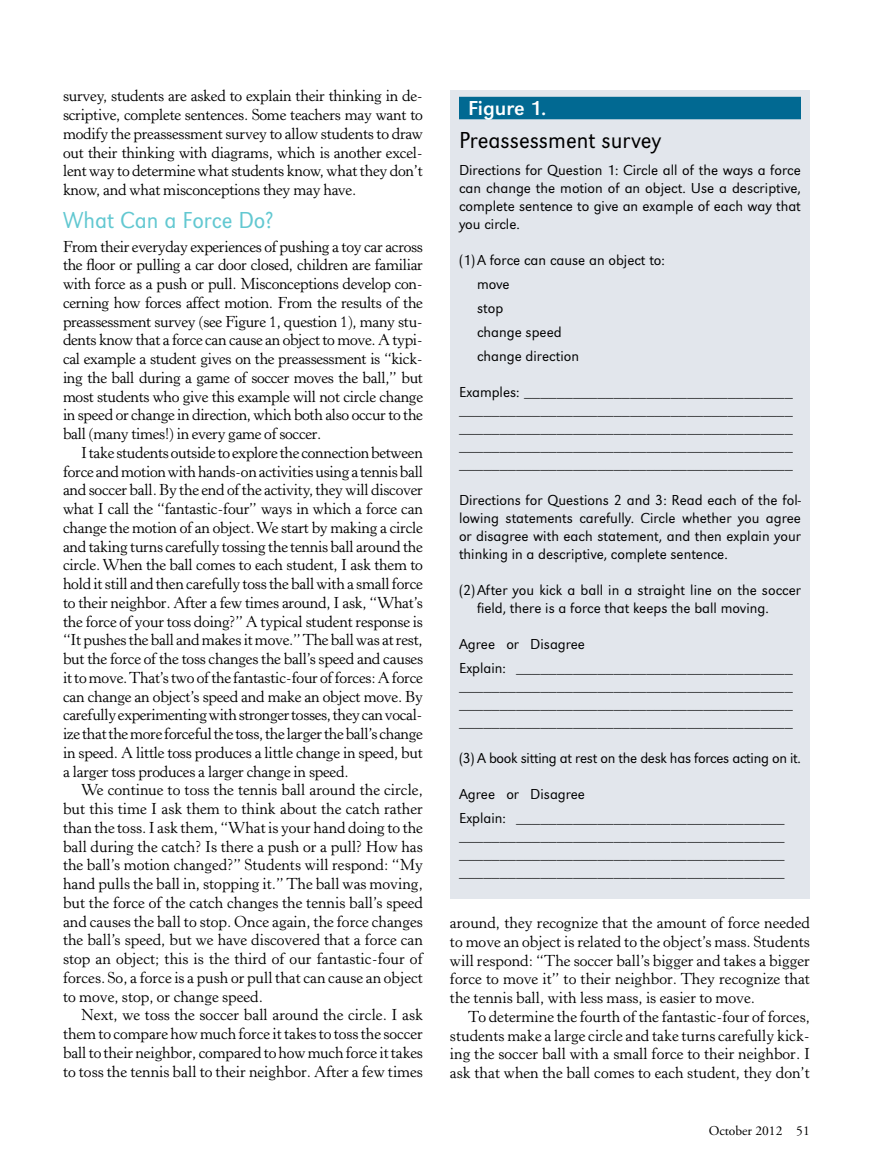
<style>
.page{position:relative;width:891px;height:1175px;background:#fff}
.page>*{position:absolute;margin:0;border:0;box-sizing:border-box;transform-origin:0 0}
.t1{font:24px "URW Grotesk TOT Lig Nar";color:#000}
.t2{font:24px "URW Grotesk TOT Lig Nar";color:#62c8d1}
.t3{font:21px "URW Grotesk TOT";color:#fff}
.t4{font:15.75px/18.8px "Horley Old Style MT Std";color:#000;text-align:justify}
.t5{font:300 15px/18px "URW Grotesk TOT";color:#000;text-align:justify}
.t6{font:300 15px "URW Grotesk TOT";letter-spacing:-.02em;color:#000}
.t7{font:13.5px "Adobe Garamond Pro";color:#000}
</style>
<div class="page">
<div style="left:450px;top:90px;width:360px;height:809px;background:#e2e6ec"></div>
<div style="left:459px;top:97px;width:342px;height:22px;background:#016992"></div>
<p class="t4" style="left:63px;top:87px;width:362px">survey, students are asked to explain their thinking in de&shy;scriptive, complete sentences. Some teachers may want to modify the preassessment survey to allow students to draw out their thinking with diagrams, which is another excel&shy;lent way to determine what students know, what they don’t know, and what misconceptions they may have.</p>
<h1 class="t2" style="left:63px;top:206px;width:212px">What Can a Force Do?</h1>
<p class="t4" style="left:63px;top:237px;width:362px">From their everyday experiences of pushing a toy car across the floor or pulling a car door closed, children are familiar with force as a push or pull. Misconceptions develop con&shy;cerning how forces affect motion. From the results of the preassessment survey (see Figure 1, question 1), many stu&shy;dents know that a force can cause an object to move. A typi&shy;cal example a student gives on the preassessment is “kick&shy;ing the ball during a game of soccer moves the ball,” but most students who give this example will not circle change in speed or change in direction, which both also occur to the ball (many times!) in every game of soccer.</p>
<p class="t4" style="left:63px;top:443px;width:362px;text-indent:18px">I take students outside to explore the connection between force and motion with hands-on activities using a tennis ball and soccer ball. By the end of the activity, they will discover what I call the “fantastic-four” ways in which a force can change the motion of an object. We start by making a circle and taking turns carefully tossing the tennis ball around the circle. When the ball comes to each student, I ask them to hold it still and then carefully toss the ball with a small force to their neighbor. After a few times around, I ask, “What’s the force of your toss doing?” A typical student response is “It pushes the ball and makes it move.” The ball was at rest, but the force of the toss changes the ball’s speed and causes it to move. That’s two of the fantastic-four of forces: A force can change an object’s speed and make an object move. By carefully experimenting with stronger tosses, they can vocal&shy;ize that the more forceful the toss, the larger the ball’s change in speed. A little toss produces a little change in speed, but a larger toss produces a larger change in speed.</p>
<p class="t4" style="left:63px;top:781px;width:362px;text-indent:18px">We continue to toss the tennis ball around the circle, but this time I ask them to think about the catch rather than the toss. I ask them, “What is your hand doing to the ball during the catch? Is there a push or a pull? How has the ball’s motion changed?” Students will respond: “My hand pulls the ball in, stopping it.” The ball was moving, but the force of the catch changes the tennis ball’s speed and causes the ball to stop. Once again, the force changes the ball’s speed, but we have discovered that a force can stop an object; this is the third of our fantastic-four of forces. So, a force is a push or pull that can cause an object to move, stop, or change speed.</p>
<p class="t4" style="left:63px;top:1005px;width:362px;text-indent:18px">Next, we toss the soccer ball around the circle. I ask them to compare how much force it takes to toss the soccer ball to their neighbor, compared to how much force it takes to toss the tennis ball to their neighbor. After a few times</p>
<h2 class="t3" style="left:468px;top:96px;width:80px">Figure 1.</h2>
<h1 class="t1" style="left:459px;top:126px;width:204px">Preassessment survey</h1>
<p class="t5" style="left:459px;top:161px;width:344px">Directions for Question 1: Circle all of the ways a force can change the motion of an object. Use a descriptive, complete sentence to give an example of each way that you circle.</p>
<p class="t5" style="left:477px;top:248px;width:189px;line-height:24px;text-align:left;text-indent:-18px">(1)A force can cause an object to: move<br>stop<br>change speed<br>change direction</p>
<p class="t5" style="left:459px;top:383px;width:335px">Examples: _________________________________ _________________________________________ _________________________________________ _________________________________________ _________________________________________</p>
<p class="t5" style="left:459px;top:491px;width:344px">Directions for Questions 2 and 3: Read each of the fol&shy;lowing statements carefully. Circle whether you agree or disagree with each statement, and then explain your thinking in a descriptive, complete sentence.</p>
<p class="t5" style="left:477px;top:581px;width:325px;text-indent:-18px">(2)After you kick a ball in a straight line on the soccer field, there is a force that keeps the ball moving.</p>
<p class="t5" style="left:459px;top:632px;width:335px;line-height:24px">Agree or Disagree<br>Explain: __________________________________</p>
<p class="t5" style="left:459px;top:677px;width:335px">_________________________________________ _________________________________________ _________________________________________</p>
<p class="t6" style="left:459px;top:749px;width:344px">(3) A book sitting at rest on the desk has forces acting on it.</p>
<p class="t5" style="left:459px;top:782px;width:327px;line-height:24px">Agree or Disagree<br>Explain: _________________________________</p>
<p class="t5" style="left:459px;top:827px;width:327px">________________________________________ ________________________________________ ________________________________________</p>
<p class="t4" style="left:450px;top:913px;width:362px">around, they recognize that the amount of force needed to move an object is related to the object’s mass. Students will respond: “The soccer ball’s bigger and takes a bigger force to move it” to their neighbor. They recognize that the tennis ball, with less mass, is easier to move.</p>
<p class="t4" style="left:450px;top:1007px;width:362px;text-indent:18px">To determine the fourth of the fantastic-four of forces, students make a large circle and take turns carefully kick&shy;ing the soccer ball with a small force to their neighbor. I ask that when the ball comes to each student, they don’t</p>
<p class="t7" style="left:709px;top:1122px;width:103px">October 2012 51</p>
</div>
